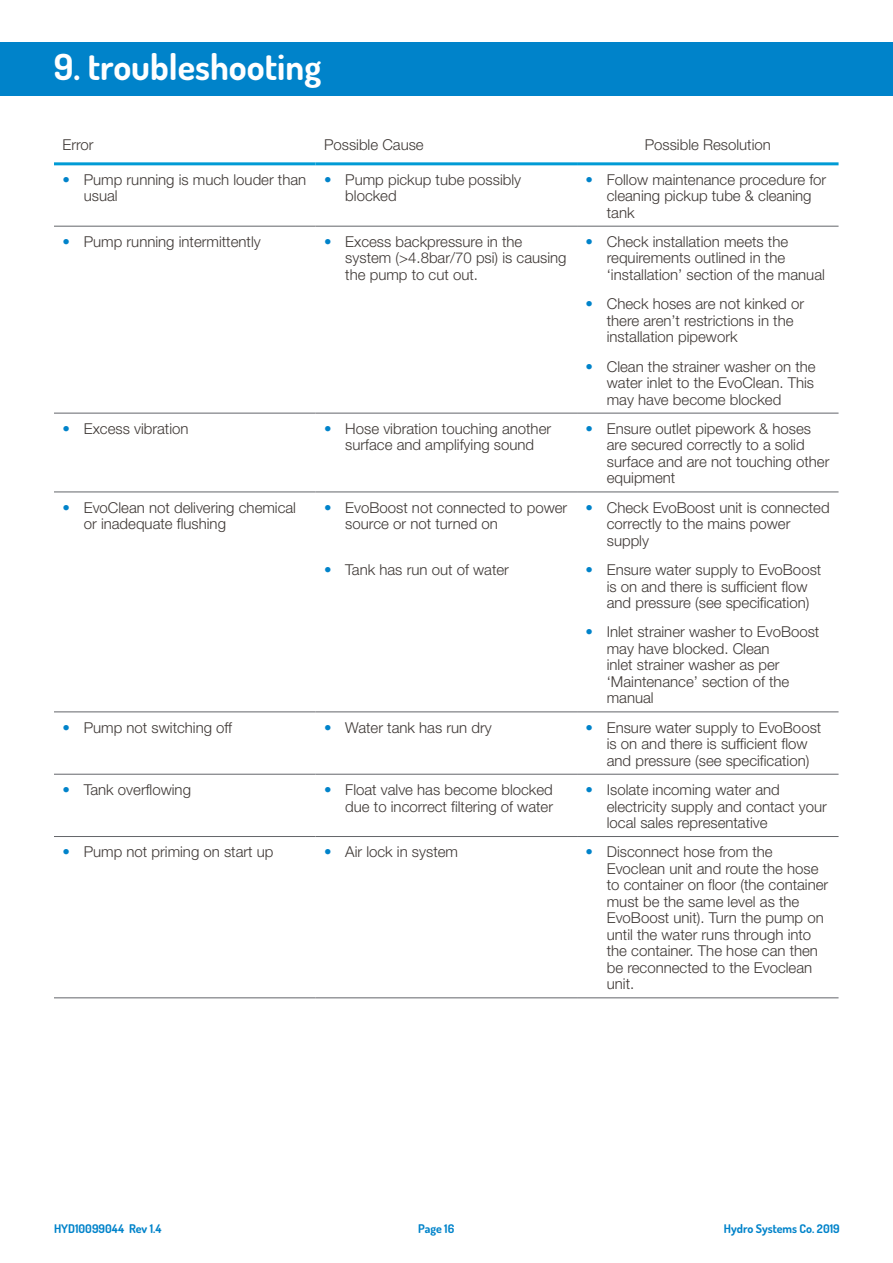
<style>
.page{position:relative;width:893px;height:1263px;background:#fff}
.page>*{position:absolute;margin:0;border:0;box-sizing:border-box;transform-origin:0 0}
.Section_Heading{font:700 36px "Dosis";color:#fff}
.TOC_Sub_Heading{font:300 15px/16.5px "Helvetica Neue";color:#3e3835}
.t1{font:700 12px "Dosis";color:#0083ca}
.s1{color:#0083ca}
</style>
<div class="page">
<div style="left:0;top:43px;width:893px;height:53px;background:#0083ca"></div>
<hr style="left:54px;top:162px;width:261px;height:3px;background:#009bd5">
<hr style="left:315px;top:162px;width:262px;height:3px;background:#009bd5">
<hr style="left:577px;top:162px;width:261px;height:3px;background:#009bd5">
<hr style="left:54px;top:226px;width:261px;height:1px;background:#63656a">
<hr style="left:315px;top:226px;width:262px;height:1px;background:#63656a">
<hr style="left:577px;top:226px;width:261px;height:1px;background:#63656a">
<hr style="left:54px;top:413px;width:261px;height:1px;background:#63656a">
<hr style="left:315px;top:413px;width:262px;height:1px;background:#63656a">
<hr style="left:577px;top:413px;width:261px;height:1px;background:#63656a">
<hr style="left:54px;top:492px;width:261px;height:1px;background:#63656a">
<hr style="left:315px;top:492px;width:262px;height:1px;background:#63656a">
<hr style="left:577px;top:492px;width:261px;height:1px;background:#63656a">
<hr style="left:54px;top:711px;width:261px;height:1px;background:#63656a">
<hr style="left:315px;top:711px;width:262px;height:1px;background:#63656a">
<hr style="left:577px;top:711px;width:261px;height:1px;background:#63656a">
<hr style="left:54px;top:774px;width:261px;height:1px;background:#63656a">
<hr style="left:315px;top:774px;width:262px;height:1px;background:#63656a">
<hr style="left:577px;top:774px;width:261px;height:1px;background:#63656a">
<hr style="left:54px;top:836px;width:261px;height:1px;background:#63656a">
<hr style="left:315px;top:836px;width:262px;height:1px;background:#63656a">
<hr style="left:577px;top:836px;width:261px;height:1px;background:#63656a">
<hr style="left:54px;top:997px;width:261px;height:1px;background:#63656a">
<hr style="left:315px;top:997px;width:262px;height:1px;background:#63656a">
<hr style="left:577px;top:997px;width:261px;height:1px;background:#63656a">
<p class="Section_Heading" style="left:54px;top:43px;width:269px">9. troubleshooting</p>
<p class="TOC_Sub_Heading" style="left:63px;top:136px;width:33px">Error</p>
<p class="TOC_Sub_Heading" style="left:324px;top:136px;width:101px">Possible Cause</p>
<p class="TOC_Sub_Heading" style="left:645px;top:136px;width:128px">Possible Resolution</p>
<p class="TOC_Sub_Heading" style="left:84px;top:171px;width:224px;text-indent:-21px"><span class="s1">•</span> Pump running is much louder than usual</p>
<p class="TOC_Sub_Heading" style="left:345px;top:171px;width:177px;text-indent:-21px"><span class="s1">•</span> Pump pickup tube possibly blocked</p>
<p class="TOC_Sub_Heading" style="left:607px;top:171px;width:221px;text-indent:-21px"><span class="s1">•</span> Follow maintenance procedure for cleaning pickup tube &amp; cleaning tank</p>
<p class="TOC_Sub_Heading" style="left:63px;top:233px;width:200px"><span class="s1">•</span> Pump running intermittently</p>
<p class="TOC_Sub_Heading" style="left:345px;top:233px;width:223px;text-indent:-21px"><span class="s1">•</span> Excess backpressure in the system (&gt;4.8bar/70 psi) is causing the pump to cut out.</p>
<p class="TOC_Sub_Heading" style="left:607px;top:233px;width:220px;text-indent:-21px"><span class="s1">•</span> Check installation meets the requirements outlined in the ‘installation’ section of the manual</p>
<p class="TOC_Sub_Heading" style="left:607px;top:295px;width:199px;text-indent:-21px"><span class="s1">•</span> Check hoses are not kinked or there aren’t restrictions in the installation pipework</p>
<p class="TOC_Sub_Heading" style="left:607px;top:358px;width:210px;text-align:justify;text-indent:-21px"><span class="s1">•</span> Clean the strainer washer on the water inlet to the EvoClean. This may have become blocked</p>
<p class="TOC_Sub_Heading" style="left:63px;top:420px;width:127px"><span class="s1">•</span> Excess vibration</p>
<p class="TOC_Sub_Heading" style="left:324px;top:420px;width:229px;text-align:center"><span class="s1">•</span> Hose vibration touching another surface and amplifying sound</p>
<p class="TOC_Sub_Heading" style="left:607px;top:420px;width:224px;text-indent:-21px"><span class="s1">•</span> Ensure outlet pipework &amp; hoses are secured correctly to a solid surface and are not touching other equipment</p>
<p class="TOC_Sub_Heading" style="left:84px;top:499px;width:214px;text-indent:-21px"><span class="s1">•</span> EvoClean not delivering chemical or inadequate flushing</p>
<p class="TOC_Sub_Heading" style="left:345px;top:499px;width:224px;text-indent:-21px"><span class="s1">•</span> EvoBoost not connected to power source or not turned on</p>
<p class="TOC_Sub_Heading" style="left:607px;top:499px;width:224px;text-indent:-21px"><span class="s1">•</span> Check EvoBoost unit is connected correctly to the mains power supply</p>
<p class="TOC_Sub_Heading" style="left:324px;top:561px;width:186px"><span class="s1">•</span> Tank has run out of water</p>
<p class="TOC_Sub_Heading" style="left:607px;top:561px;width:216px;text-indent:-21px"><span class="s1">•</span> Ensure water supply to EvoBoost is on and there is sufficient flow and pressure (see specification)</p>
<p class="TOC_Sub_Heading" style="left:607px;top:623px;width:214px;text-indent:-21px"><span class="s1">•</span> Inlet strainer washer to EvoBoost may have blocked. Clean<br>inlet strainer washer as per ‘Maintenance’ section of the manual</p>
<p class="TOC_Sub_Heading" style="left:63px;top:719px;width:171px"><span class="s1">•</span> Pump not switching off</p>
<p class="TOC_Sub_Heading" style="left:324px;top:719px;width:169px"><span class="s1">•</span> Water tank has run dry</p>
<p class="TOC_Sub_Heading" style="left:607px;top:719px;width:216px;text-indent:-21px"><span class="s1">•</span> Ensure water supply to EvoBoost is on and there is sufficient flow and pressure (see specification)</p>
<p class="TOC_Sub_Heading" style="left:63px;top:781px;width:130px"><span class="s1">•</span> Tank overflowing</p>
<p class="TOC_Sub_Heading" style="left:324px;top:781px;width:231px;text-align:right"><span class="s1">•</span> Float valve has become blocked due to incorrect filtering of water</p>
<p class="TOC_Sub_Heading" style="left:607px;top:781px;width:222px;text-indent:-21px"><span class="s1">•</span> Isolate incoming water and electricity supply and contact your local sales representative</p>
<p class="TOC_Sub_Heading" style="left:63px;top:843px;width:212px"><span class="s1">•</span> Pump not priming on start up</p>
<p class="TOC_Sub_Heading" style="left:324px;top:843px;width:136px"><span class="s1">•</span> Air lock in system</p>
<p class="TOC_Sub_Heading" style="left:607px;top:843px;width:223px;text-indent:-21px"><span class="s1">•</span> Disconnect hose from the<br>Evoclean unit and route the hose to container on floor (the container must be the same level as the<br>EvoBoost unit). Turn the pump on until the water runs through into the container. The hose can then be reconnected to the Evoclean unit.</p>
<p class="t1" style="left:54px;top:1220px;width:109px">HYD10099044 Rev 1.4</p>
<p class="t1" style="left:418px;top:1220px;width:38px">Page 16</p>
<p class="t1" style="left:724px;top:1220px;width:117px">Hydro Systems Co. 2019</p>
</div>
